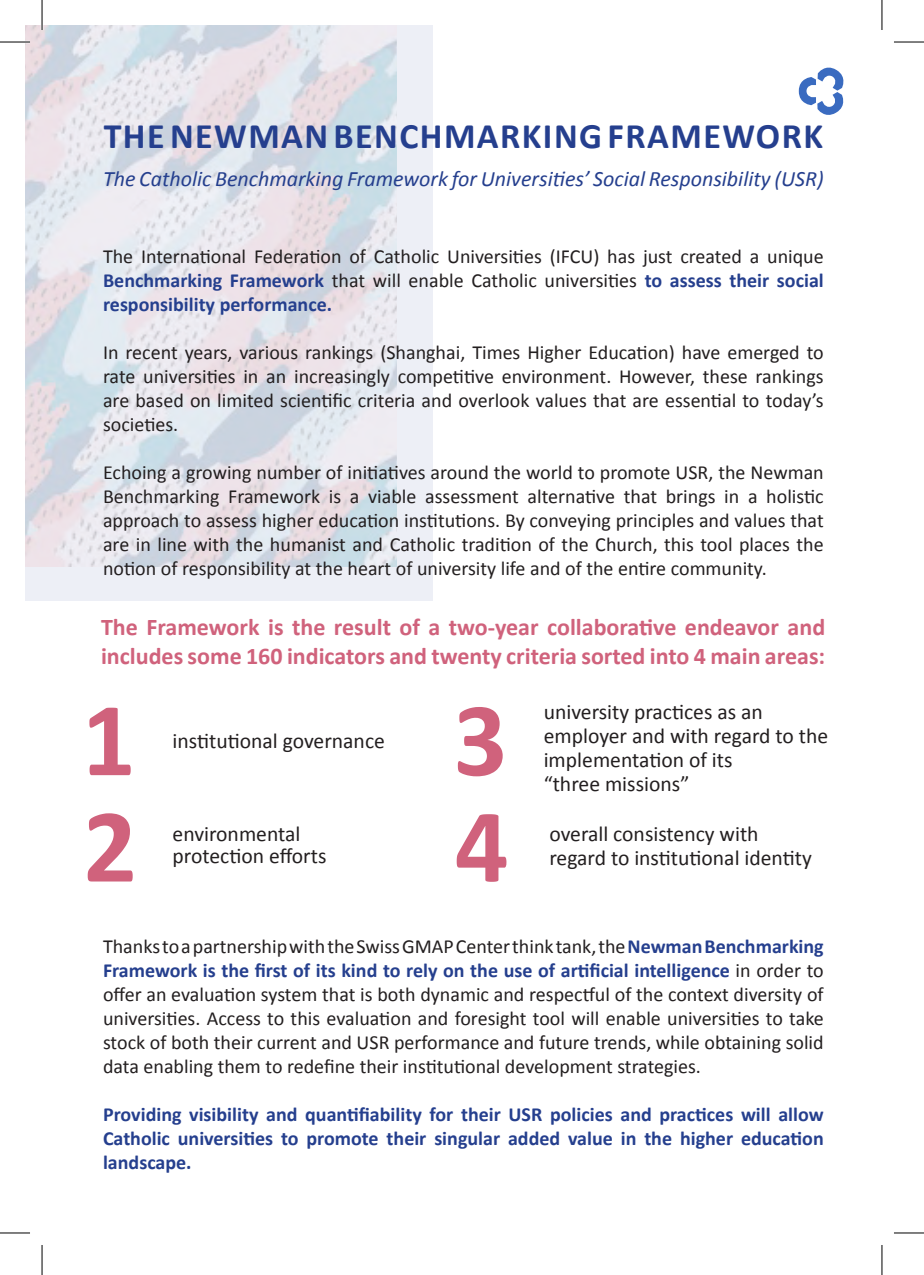
<style>
.page{position:relative;width:924px;height:1275px;background:#fff}
.page>*{position:absolute;margin:0;border:0;box-sizing:border-box;transform-origin:0 0}
.t1{font:700 106px "Calibri";color:#d0627c}
.t2{font:700 36px "Calibri";letter-spacing:.04em;color:#253f8e}
.t3{font:700 24px/28.8px "Calibri";color:#d0627c}
.t4{font:italic 22px "Calibri";color:#253f8e}
.t5{font:21.6px/24px "Calibri";color:#231f20}
.t6{font:20px/24px "Calibri";color:#231f20;text-align:justify}
.t7{font:700 20px/24px "Calibri";color:#253f8e;text-align:justify}
.s1{font-weight:700;color:#253f8e}
</style>
<div class="page">
<div style="left:25px;top:25px;width:407px;height:575px;background:#edeff6"></div>
<img style="left:25px;top:25px;width:371px;height:542px">
<svg style="left:798px;top:68px;width:45px;height:47px"></svg>
<hr style="left:0;top:41px;width:30px;height:2px;background:#fff">
<hr style="left:41px;top:0;width:2px;height:30px;background:#fff">
<hr style="left:0;top:42px;width:30px;height:1px;background:#000">
<hr style="left:893px;top:42px;width:30px;height:1px;background:#000">
<hr style="left:0;top:1232px;width:30px;height:1px;background:#000">
<hr style="left:893px;top:1232px;width:30px;height:1px;background:#000">
<hr style="left:42px;top:0;width:1px;height:30px;background:#000">
<hr style="left:42px;top:1245px;width:1px;height:30px;background:#000">
<hr style="left:881px;top:0;width:1px;height:30px;background:#000">
<hr style="left:881px;top:1245px;width:1px;height:30px;background:#000">
<h2 class="t2" style="left:104px;top:114px;width:720px">THE NEWMAN BENCHMARKING FRAMEWORK</h2>
<p class="t4" style="left:103px;top:165px;width:721px">The Catholic Benchmarking Framework for Universities’ Social Responsibility (USR)</p>
<p class="t6" style="left:103px;top:243px;width:722px">The International Federation of Catholic Universities (IFCU) has just created a unique <span class="s1">Benchmarking Framework</span> that will enable Catholic universities <span class="s1">to assess their social responsibility performance.</span></p>
<p class="t6" style="left:103px;top:339px;width:722px">In recent years, various rankings (Shanghai, Times Higher Education) have emerged to rate universities in an increasingly competitive environment. However, these rankings are based on limited scientific criteria and overlook values that are essential to today’s societies.</p>
<p class="t6" style="left:103px;top:459px;width:722px">Echoing a growing number of initiatives around the world to promote USR, the Newman Benchmarking Framework is a viable assessment alternative that brings in a holistic approach to assess higher education institutions. By conveying principles and values that are in line with the humanist and Catholic tradition of the Church, this tool places the notion of responsibility at the heart of university life and of the entire community.</p>
<p class="t3" style="left:101px;top:611px;width:725px">The Framework is the result of a two-year collaborative endeavor and includes some 160 indicators and twenty criteria sorted into 4 main areas:</p>
<h1 class="t1" style="left:82px;top:674px;width:55px">1</h1>
<h1 class="t1" style="left:453px;top:674px;width:55px">3</h1>
<h1 class="t1" style="left:83px;top:780px;width:55px">2</h1>
<h1 class="t1" style="left:454px;top:780px;width:55px">4</h1>
<p class="t5" style="left:543px;top:698px;width:286px">university practices as an employer and with regard to the implementation of its<br>“three missions”</p>
<p class="t5" style="left:172px;top:728px;width:214px">institutional governance</p>
<p class="t5" style="left:172px;top:821px;width:155px;line-height:22px">environmental protection efforts</p>
<p class="t5" style="left:549px;top:820px;width:264px">overall consistency with regard to institutional identity</p>
<p class="t6" style="left:103px;top:933px;width:722px">Thanks to a partnership with the Swiss GMAP Center think tank, the <span class="s1">Newman Benchmarking Framework is the first of its kind to rely on the use of artificial intelligence</span> in order to offer an evaluation system that is both dynamic and respectful of the context diversity of universities. Access to this evaluation and foresight tool will enable universities to take stock of both their current and USR performance and future trends, while obtaining solid data enabling them to redefine their institutional development strategies.</p>
<p class="t7" style="left:103px;top:1101px;width:722px">Providing visibility and quantifiability for their USR policies and practices will allow Catholic universities to promote their singular added value in the higher education landscape.</p>
</div>
